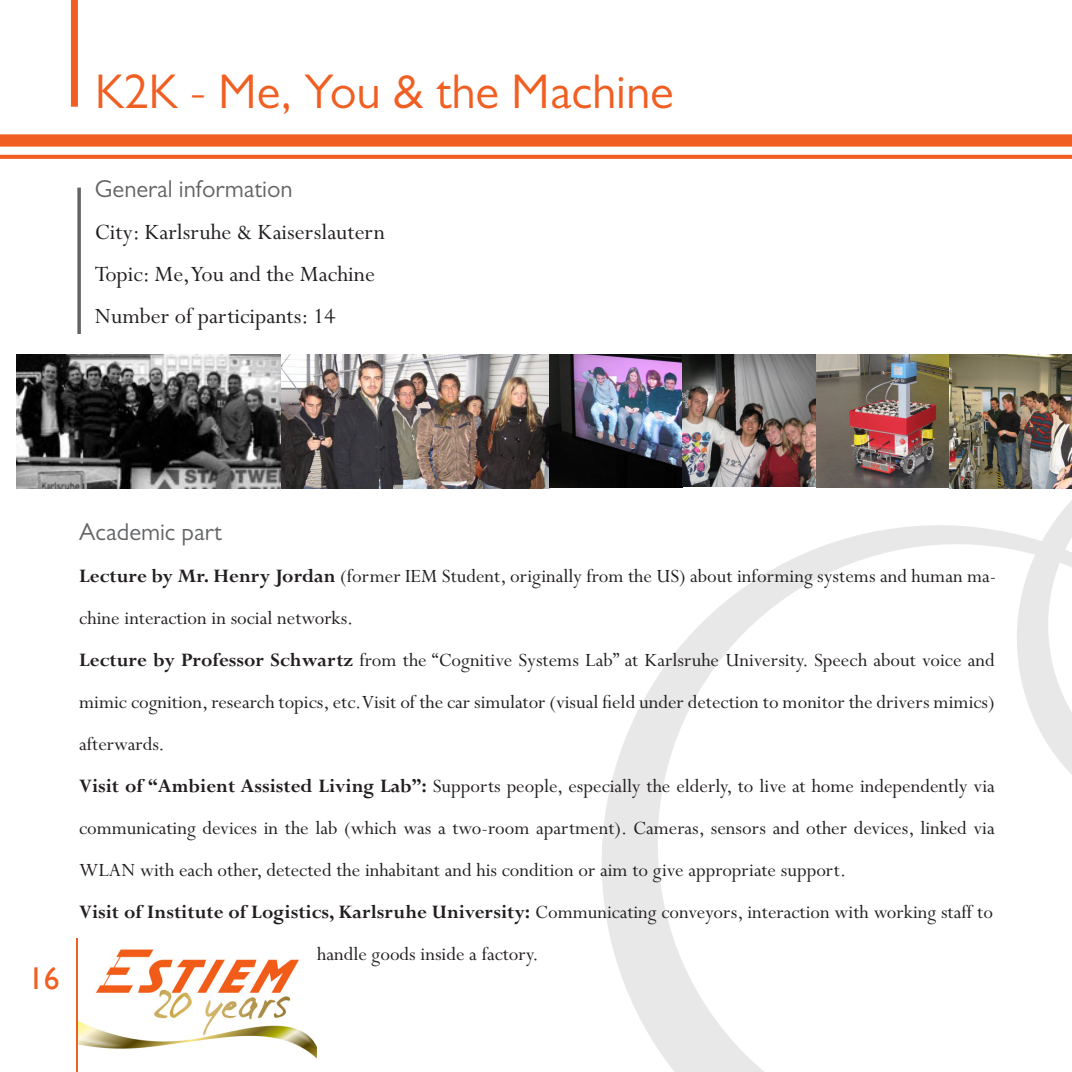
<style>
.page{position:relative;width:1072px;height:1072px;background:#fff}
.page>*{position:absolute;margin:0;border:0;box-sizing:border-box;transform-origin:0 0}
.t1{font:49px "Gill Sans MT Pro";color:#f15e22}
.t2{font:31.5px "Gill Sans";color:#f15e22}
.t3{font:24.5px/42px "Perpetua";color:#231f20}
.t4{font:24.5px "Gill Sans MT Pro";color:#636466}
.t5{font:21px "Perpetua";color:#231f20}
.s1{font-weight:700}
</style>
<div class="page">
<svg style="left:602px;top:488px;width:387px;height:583px"></svg>
<svg style="left:989px;top:488px;width:82px;height:286px"></svg>
<div style="left:0;top:134px;width:1071px;height:13px;background:#f15e22"></div>
<svg style="left:0;top:155px;width:1071px;height:4px;fill:#f15e22"></svg>
<svg style="left:71px;top:0;width:7px;height:107px"></svg>
<img style="left:78px;top:949px;width:238px;height:109px">
<hr style="left:76px;top:938px;width:2px;height:133px;background:#f15e22">
<img style="left:16px;top:355px;width:1055px;height:133px">
<svg style="left:77px;top:188px;width:4px;height:146px"></svg>
<h1 class="t1" style="left:95px;top:62px;width:580px">K2K - Me, You &amp; the Machine</h1>
<p class="t4" style="left:95px;top:174px;width:199px">General information</p>
<p class="t3" style="left:95px;top:212px;width:292px">City: Karlsruhe &amp; Kaiserslautern<br>Topic: Me, You and the Machine<br>Number of participants: 14</p>
<h2 class="t2" style="left:28px;top:960px;width:33px">16</h2>
<p class="t4" style="left:79px;top:517px;width:144px">Academic part</p>
<p class="t5" style="left:79px;top:565px;width:918px"><span class="s1">Lecture by Mr. Henry Jordan</span> (former IEM Student, originally from the US) about informing systems and human ma-</p>
<p class="t5" style="left:79px;top:607px;width:275px">chine interaction in social networks.</p>
<p class="t5" style="left:79px;top:649px;width:917px"><span class="s1">Lecture by Professor Schwartz</span> from the “Cognitive Systems Lab” at Karlsruhe University. Speech about voice and</p>
<p class="t5" style="left:79px;top:691px;width:917px">mimic cognition, research topics, etc. Visit of the car simulator (visual field under detection to monitor the drivers mimics)</p>
<p class="t5" style="left:79px;top:733px;width:87px">afterwards.</p>
<p class="t5" style="left:79px;top:775px;width:917px"><span class="s1">Visit of “Ambient Assisted Living Lab”:</span> Supports people, especially the elderly, to live at home independently via</p>
<p class="t5" style="left:79px;top:817px;width:917px">communicating devices in the lab (which was a two-room apartment). Cameras, sensors and other devices, linked via</p>
<p class="t5" style="left:79px;top:859px;width:768px">WLAN with each other, detected the inhabitant and his condition or aim to give appropriate support.</p>
<p class="t5" style="left:79px;top:901px;width:915px"><span class="s1">Visit of Institute of Logistics, Karlsruhe University:</span> Communicating conveyors, interaction with working staff to</p>
<p class="t5" style="left:317px;top:943px;width:223px">handle goods inside a factory.</p>
</div>
